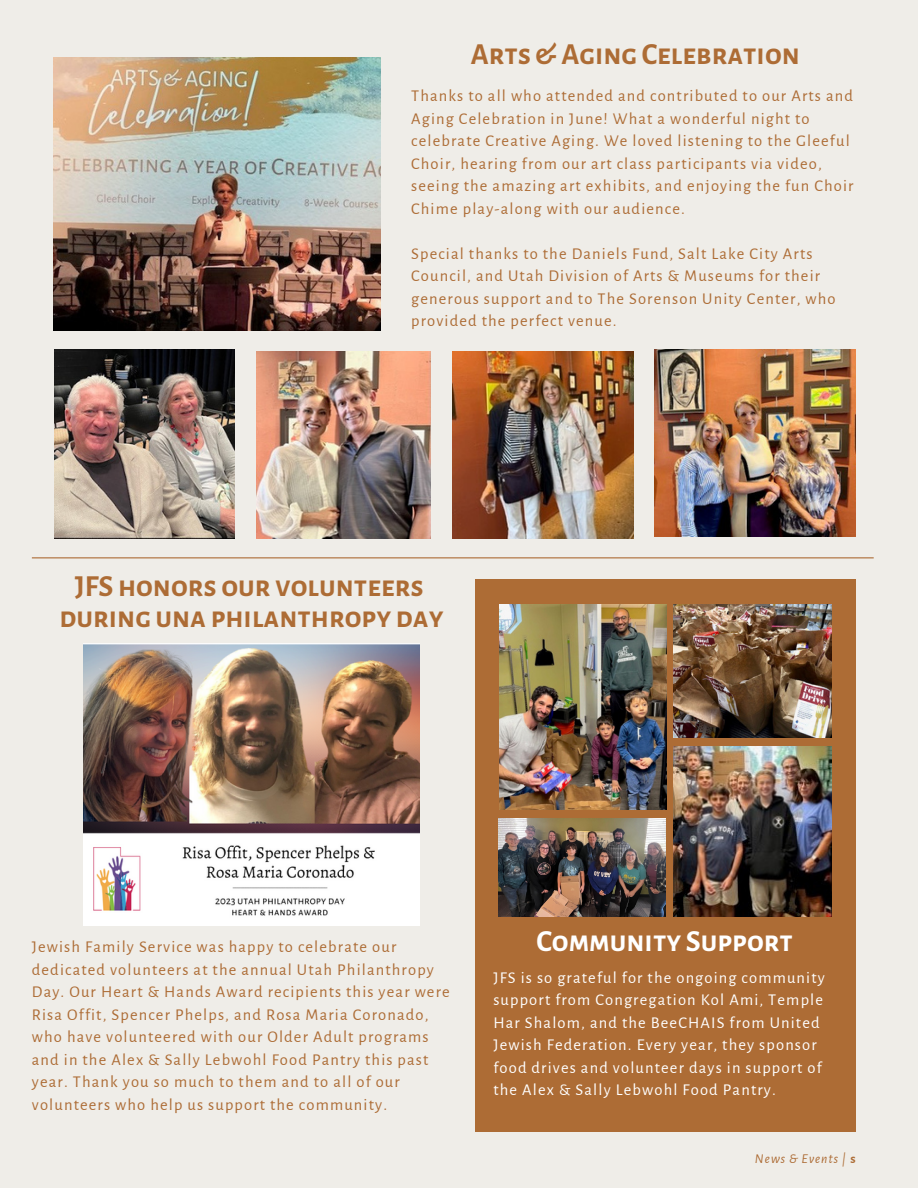
<style>
.page{position:relative;width:918px;height:1188px;background:#efede8}
.page>*{position:absolute;margin:0;border:0;box-sizing:border-box;transform-origin:0 0}
.t1{font:700 30px/30.3px "Alegreya Sans SC";color:#ad6c35;text-align:center}
.t2{font:700 30px "Alegreya Sans SC";color:#fff}
.t3{font:16.5px/22.5px "Alegreya Sans";letter-spacing:.07em;color:#ad6c35}
.t4{font:16.5px/22.5px "Alegreya Sans";letter-spacing:.07em;color:#fff}
.t5{font:italic 13.5px "Alegreya Sans";letter-spacing:.07em;color:#ad6c35}
.s1{font-weight:700;font-style:normal}
</style>
<div class="page">
<div style="left:475px;top:579px;width:381px;height:553px;background:#ad6c35"></div>
<img style="left:54px;top:57px;width:327px;height:274px">
<img style="left:654px;top:350px;width:202px;height:187px">
<img style="left:453px;top:352px;width:181px;height:186px">
<img style="left:257px;top:352px;width:173px;height:186px">
<img style="left:54px;top:350px;width:180px;height:189px">
<img style="left:83px;top:643px;width:337px;height:283px">
<img style="left:499px;top:819px;width:166px;height:98px">
<hr style="left:32px;top:557px;width:842px;height:1px;background:#ad6c35">
<img style="left:673px;top:604px;width:159px;height:134px">
<img style="left:673px;top:747px;width:159px;height:170px">
<img style="left:500px;top:604px;width:166px;height:206px">
<h1 class="t1" style="left:471px;top:40px;width:331px">Arts &amp; Aging Celebration</h1>
<p class="t3" style="left:411px;top:85px;width:444px">Thanks to all who attended and contributed to our Arts and Aging Celebration in June! What a wonderful night to celebrate Creative Aging. We loved listening to the Gleeful Choir, hearing from our art class participants via video, seeing the amazing art exhibits, and enjoying the fun Choir Chime play-along with our audience.</p>
<p class="t3" style="left:411px;top:242px;width:426px">Special thanks to the Daniels Fund, Salt Lake City Arts Council, and Utah Division of Arts &amp; Museums for their generous support and to The Sorenson Unity Center, who provided the perfect venue.</p>
<h1 class="t1" style="left:59px;top:572px;width:386px">JFShonors our volunteers during una philanthropy day</h1>
<p class="t3" style="left:32px;top:936px;width:419px">Jewish Family Service was happy to celebrate our dedicated volunteers at the annual Utah Philanthropy Day. Our Heart &amp; Hands Award recipients this year were Risa Offit, Spencer Phelps, and Rosa Maria Coronado, who have volunteered with our Older Adult programs and in the Alex &amp; Sally Lebwohl Food Pantry this past year. Thank you so much to them and to all of our volunteers who help us support the community.</p>
<h1 class="t2" style="left:536px;top:927px;width:258px">Community Support</h1>
<p class="t4" style="left:493px;top:966px;width:333px">JFS is so grateful for the ongoing community support from Congregation Kol Ami, Temple Har Shalom, and the BeeCHAIS from United Jewish Federation. Every year, they sponsor food drives and volunteer days in support of the Alex &amp; Sally Lebwohl Food Pantry.</p>
<p class="t5" style="left:755px;top:1152px;width:102px">News &amp; Events | <span class="s1">s</span></p>
</div>
